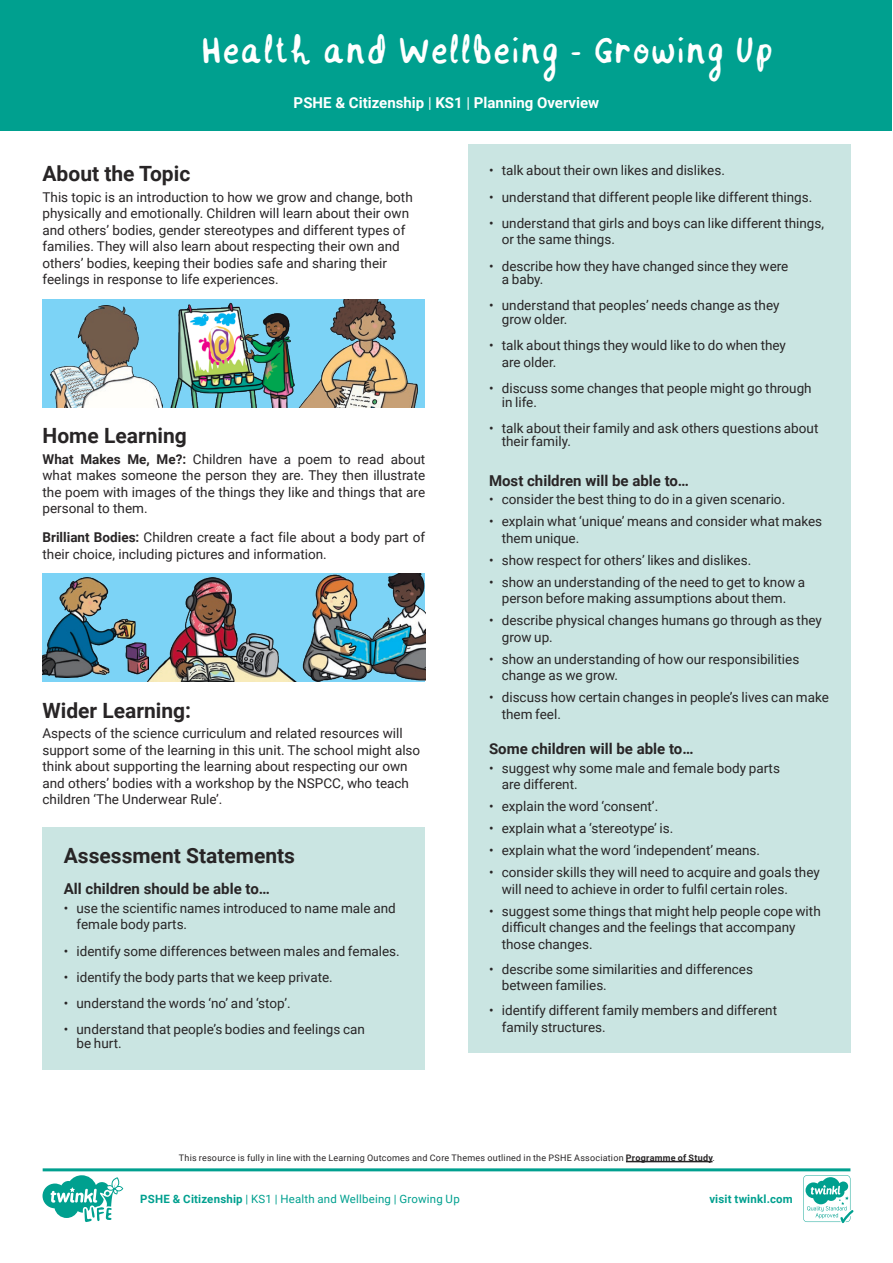
<style>
.page{position:relative;width:893px;height:1263px;background:#fff}
.page>*{position:absolute;margin:0;border:0;box-sizing:border-box;transform-origin:0 0}
.t1{font:42px "Handwritten Font";color:#fff}
.Heading_3{font:700 21px "Roboto";color:#282526}
.Heading_4{font:700 15px "Roboto";color:#282526}
.t2{font:700 15px "Roboto";color:#fff}
.Adult_Body_Copy{font:13.5px/16.5px "Roboto";color:#282526}
.t3{font:11.4px "Roboto";letter-spacing:.015em;color:#00a08f}
.t4{font:700 11.4px "Roboto";letter-spacing:.02em;color:#00a08f}
.t5{font:9px "Roboto";letter-spacing:.025em;color:#282526}
.s1{font-weight:400}
.s2{font-weight:700}
</style>
<div class="page">
<div style="left:468px;top:145px;width:382px;height:908px;background:#cae5e2"></div>
<div style="left:43px;top:300px;width:382px;height:108px;background:#7cd3f6"></div>
<img style="left:50px;top:305px;width:113px;height:103px">
<img style="left:298px;top:300px;width:120px;height:108px">
<img style="left:170px;top:302px;width:125px;height:106px">
<div style="left:43px;top:574px;width:382px;height:108px;background:#7cd3f6"></div>
<img style="left:43px;top:578px;width:102px;height:100px">
<img style="left:145px;top:578px;width:152px;height:104px">
<img style="left:302px;top:574px;width:123px;height:108px">
<div style="left:1px;top:1px;width:891px;height:130px;background:#00a08f"></div>
<div style="left:43px;top:827px;width:382px;height:242px;background:#cae5e2"></div>
<hr style="left:626px;top:1161px;width:87px;height:1px;background:#282526">
<svg style="left:43px;top:1168px;width:810px;height:55px"></svg>
<p class="t1" style="left:201px;top:24px;width:574px">Health and Wellbeing - Growing Up</p>
<p class="t2" style="left:294px;top:92px;width:307px">PSHE &amp; Citizenship <span class="s1">|</span> KS1 <span class="s1">|</span> Planning Overview</p>
<p class="Heading_3" style="left:43px;top:159px;width:149px">About the Topic</p>
<p class="Adult_Body_Copy" style="left:43px;top:188px;width:372px">This topic is an introduction to how we grow and change, both physically and emotionally. Children will learn about their own and others’ bodies, gender stereotypes and different types of families. They will also learn about respecting their own and others’ bodies, keeping their bodies safe and sharing their feelings in response to life experiences.</p>
<p class="Heading_3" style="left:43px;top:421px;width:146px">Home Learning</p>
<p class="Adult_Body_Copy" style="left:43px;top:450px;width:384px;text-align:justify"><span class="s2">What Makes Me, Me?:</span> Children have a poem to read about what makes someone the person they are. They then illustrate the poem with images of the things they like and things that are personal to them.</p>
<p class="Adult_Body_Copy" style="left:43px;top:529px;width:384px"><span class="s2">Brilliant Bodies:</span> Children create a fact file about a body part of their choice, including pictures and information.</p>
<p class="Heading_3" style="left:43px;top:695px;width:150px">Wider Learning:</p>
<p class="Adult_Body_Copy" style="left:43px;top:725px;width:379px">Aspects of the science curriculum and related resources will support some of the learning in this unit. The school might also think about supporting the learning about respecting our own and others’ bodies with a workshop by the NSPCC, who teach children ‘The Underwear Rule’.</p>
<p class="Heading_3" style="left:64px;top:841px;width:233px">Assessment Statements</p>
<p class="Heading_4" style="left:64px;top:878px;width:208px">All children should be able to…</p>
<p class="Adult_Body_Copy" style="left:77px;top:899px;width:321px;text-indent:-13px">• use the scientific names introduced to name male and female body parts.</p>
<p class="Adult_Body_Copy" style="left:64px;top:942px;width:337px">• identify some differences between males and females.</p>
<p class="Adult_Body_Copy" style="left:64px;top:968px;width:270px">• identify the body parts that we keep private.</p>
<p class="Adult_Body_Copy" style="left:64px;top:995px;width:229px">• understand the words ‘no’ and ‘stop’.</p>
<p class="Adult_Body_Copy" style="left:77px;top:1022px;width:290px;line-height:13.5px;text-indent:-13px">• understand that people’s bodies and feelings can be hurt.</p>
<p class="Adult_Body_Copy" style="left:489px;top:162px;width:237px">• talk about their own likes and dislikes.</p>
<p class="Adult_Body_Copy" style="left:489px;top:188px;width:325px">• understand that different people like different things.</p>
<p class="Adult_Body_Copy" style="left:502px;top:214px;width:324px;text-indent:-13px">• understand that girls and boys can like different things, or the same things.</p>
<p class="Adult_Body_Copy" style="left:502px;top:259px;width:288px;line-height:13.5px;text-indent:-13px">• describe how they have changed since they were a baby.</p>
<p class="Adult_Body_Copy" style="left:502px;top:298px;width:279px;line-height:13.5px;text-indent:-13px">• understand that peoples’ needs change as they grow older.</p>
<p class="Adult_Body_Copy" style="left:502px;top:337px;width:286px;text-indent:-13px">• talk about things they would like to do when they are older.</p>
<p class="Adult_Body_Copy" style="left:502px;top:381px;width:311px;line-height:13.5px;text-indent:-13px">• discuss some changes that people might go through in life.</p>
<p class="Adult_Body_Copy" style="left:502px;top:421px;width:318px;line-height:13.5px;text-indent:-13px">• talk about their family and ask others questions about their family.</p>
<p class="Heading_4" style="left:489px;top:470px;width:202px">Most children will be able to…</p>
<p class="Adult_Body_Copy" style="left:489px;top:491px;width:298px">• consider the best thing to do in a given scenario.</p>
<p class="Adult_Body_Copy" style="left:502px;top:513px;width:322px;text-indent:-13px">• explain what ‘unique’ means and consider what makes them unique.</p>
<p class="Adult_Body_Copy" style="left:489px;top:551px;width:264px">• show respect for others’ likes and dislikes.</p>
<p class="Adult_Body_Copy" style="left:489px;top:573px;width:318px;text-align:center">• show an understanding of the need to get to know a person before making assumptions about them.</p>
<p class="Adult_Body_Copy" style="left:502px;top:612px;width:322px;text-indent:-13px">• describe physical changes humans go through as they grow up.</p>
<p class="Adult_Body_Copy" style="left:502px;top:650px;width:299px;text-indent:-13px">• show an understanding of how our responsibilities change as we grow.</p>
<p class="Adult_Body_Copy" style="left:502px;top:689px;width:329px;text-indent:-13px">• discuss how certain changes in people’s lives can make them feel.</p>
<p class="Heading_4" style="left:489px;top:738px;width:206px">Some children will be able to…</p>
<p class="Adult_Body_Copy" style="left:502px;top:759px;width:280px;text-indent:-13px">• suggest why some male and female body parts are different.</p>
<p class="Adult_Body_Copy" style="left:489px;top:798px;width:171px">• explain the word ‘consent’.</p>
<p class="Adult_Body_Copy" style="left:489px;top:820px;width:186px">• explain what a ‘stereotype’ is.</p>
<p class="Adult_Body_Copy" style="left:489px;top:842px;width:273px">• explain what the word ‘independent’ means.</p>
<p class="Adult_Body_Copy" style="left:502px;top:864px;width:320px;text-indent:-13px">• consider skills they will need to acquire and goals they will need to achieve in order to fulfil certain roles.</p>
<p class="Adult_Body_Copy" style="left:502px;top:902px;width:320px;text-indent:-13px">• suggest some things that might help people cope with difficult changes and the feelings that accompany those changes.</p>
<p class="Adult_Body_Copy" style="left:502px;top:960px;width:253px;text-indent:-13px">• describe some similarities and differences between families.</p>
<p class="Adult_Body_Copy" style="left:502px;top:1002px;width:277px;text-indent:-13px">• identify different family members and different family structures.</p>
<p class="t5" style="left:179px;top:1151px;width:538px">This resource is fully in line with the Learning Outcomes and Core Themes outlined in the PSHE Association <span class="s2">Programme of Study</span>.</p>
<p class="t4" style="left:709px;top:1191px;width:85px">visit twinkl.com</p>
<p class="t3" style="left:140px;top:1191px;width:321px"><span class="s2">PSHE &amp; Citizenship</span> | KS1 | Health and Wellbeing | Growing Up</p>
</div>
